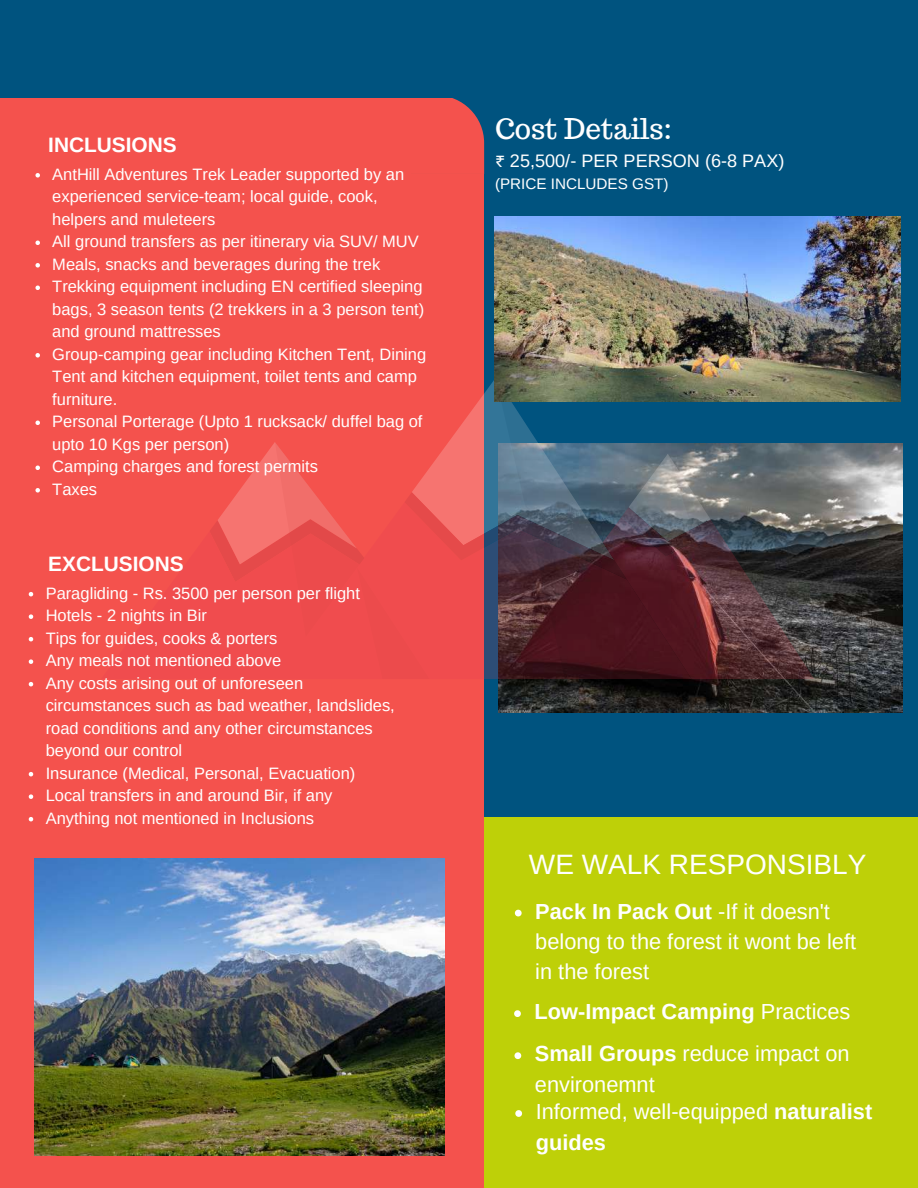
<style>
.page{position:relative;width:918px;height:1188px;background:#00537f}
.page>*{position:absolute;margin:0;border:0;box-sizing:border-box;transform-origin:0 0}
.t1{font:28.05px "Arimo";color:#fff}
.t2{font:28.05px "Trocchi";color:#fff}
.t3{font:21.75px/30.3px "Arimo";color:#fff}
.t4{font:700 21.75px "Arimo";color:#fff}
.t5{font:700 20.85px "Arimo";color:#fff}
.t6{font:18.15px "Arimo";color:#fff}
.t7{font:16.5px/22.5px "Arimo";color:#fff}
.t8{font:15.3px "Arimo";color:#fff}
.s1{font-family:"Noto Sans Gurmukhi"}
.s2{font-weight:700}
.s3{font-weight:400}
</style>
<div class="page">
<div style="left:514px;top:818px;width:404px;height:370px;background:#bed008"></div>
<div style="left:484px;top:818px;width:30px;height:370px;background:#bed008"></div>
<div style="left:410px;top:99px;width:74px;height:75px;background:#f4524d"></div>
<div style="left:410px;top:174px;width:74px;height:1014px;background:#f4524d"></div>
<div style="left:0;top:174px;width:410px;height:1014px;background:#f4524d"></div>
<div style="left:0;top:99px;width:410px;height:75px;background:#f4524d"></div>
<img style="left:498px;top:444px;width:404px;height:268px">
<svg style="left:210px;top:380px;width:604px;height:299px"></svg>
<img style="left:35px;top:858px;width:409px;height:298px">
<svg style="left:35px;top:173px;width:5px;height:5px"></svg>
<svg style="left:35px;top:241px;width:5px;height:4px"></svg>
<svg style="left:35px;top:263px;width:5px;height:5px"></svg>
<svg style="left:35px;top:286px;width:5px;height:4px"></svg>
<svg style="left:35px;top:353px;width:5px;height:5px"></svg>
<svg style="left:35px;top:421px;width:5px;height:4px"></svg>
<svg style="left:35px;top:466px;width:5px;height:4px"></svg>
<svg style="left:35px;top:488px;width:5px;height:5px"></svg>
<img style="left:494px;top:216px;width:406px;height:186px">
<svg style="left:29px;top:592px;width:4px;height:4px"></svg>
<svg style="left:29px;top:614px;width:4px;height:5px"></svg>
<svg style="left:29px;top:637px;width:4px;height:4px"></svg>
<svg style="left:29px;top:659px;width:4px;height:5px"></svg>
<svg style="left:29px;top:682px;width:4px;height:4px"></svg>
<svg style="left:29px;top:772px;width:4px;height:4px"></svg>
<svg style="left:29px;top:794px;width:4px;height:5px"></svg>
<svg style="left:29px;top:817px;width:4px;height:4px"></svg>
<svg style="left:515px;top:910px;width:7px;height:6px"></svg>
<svg style="left:515px;top:1110px;width:7px;height:7px"></svg>
<svg style="left:514px;top:1052px;width:7px;height:7px"></svg>
<svg style="left:514px;top:1010px;width:7px;height:7px"></svg>
<p class="t5" style="left:48px;top:133px;width:130px">INCLUSIONS</p>
<p class="t7" style="left:52px;top:163px;width:375px">AntHill Adventures Trek Leader supported by an experienced service-team; local guide, cook, helpers and muleteers<br>All ground transfers as per itinerary via SUV/ MUV Meals, snacks and beverages during the trek Trekking equipment including EN certified sleeping bags, 3 season tents (2 trekkers in a 3 person tent) and ground mattresses<br>Group-camping gear including Kitchen Tent, Dining Tent and kitchen equipment, toilet tents and camp furniture.<br>Personal Porterage (Upto 1 rucksack/ duffel bag of upto 10 Kgs per person)<br>Camping charges and forest permits<br>Taxes</p>
<p class="t5" style="left:48px;top:552px;width:137px">EXCLUSIONS</p>
<p class="t7" style="left:46px;top:582px;width:351px">Paragliding - Rs. 3500 per person per flight Hotels - 2 nights in Bir<br>Tips for guides, cooks &amp; porters<br>Any meals not mentioned above<br>Any costs arising out of unforeseen circumstances such as bad weather, landslides, road conditions and any other circumstances beyond our control<br>Insurance (Medical, Personal, Evacuation)<br>Local transfers in and around Bir, if any Anything not mentioned in Inclusions</p>
<h1 class="t2" style="left:495px;top:111px;width:178px">Cost Details:</h1>
<p class="t6" style="left:495px;top:151px;width:291px"><span class="s1">₹</span> 25,500/- PER PERSON (6-8 PAX)</p>
<p class="t8" style="left:495px;top:175px;width:175px">(PRICE INCLUDES GST)</p>
<h1 class="t1" style="left:529px;top:849px;width:339px">WE WALK RESPONSIBLY</h1>
<h2 class="t3" style="left:535px;top:896px;width:322px"><span class="s2">Pack In Pack Out</span> -If it doesn't belong to the forest it wont be left in the forest</h2>
<h2 class="t4" style="left:535px;top:1000px;width:317px">Low-Impact Camping <span class="s3">Practices</span></h2>
<h2 class="t3" style="left:535px;top:1039px;width:316px"><span class="s2">Small Groups</span> reduce impact on environemnt</h2>
<h2 class="t3" style="left:536px;top:1096px;width:338px">Informed, well-equipped <span class="s2">naturalist guides</span></h2>
</div>
